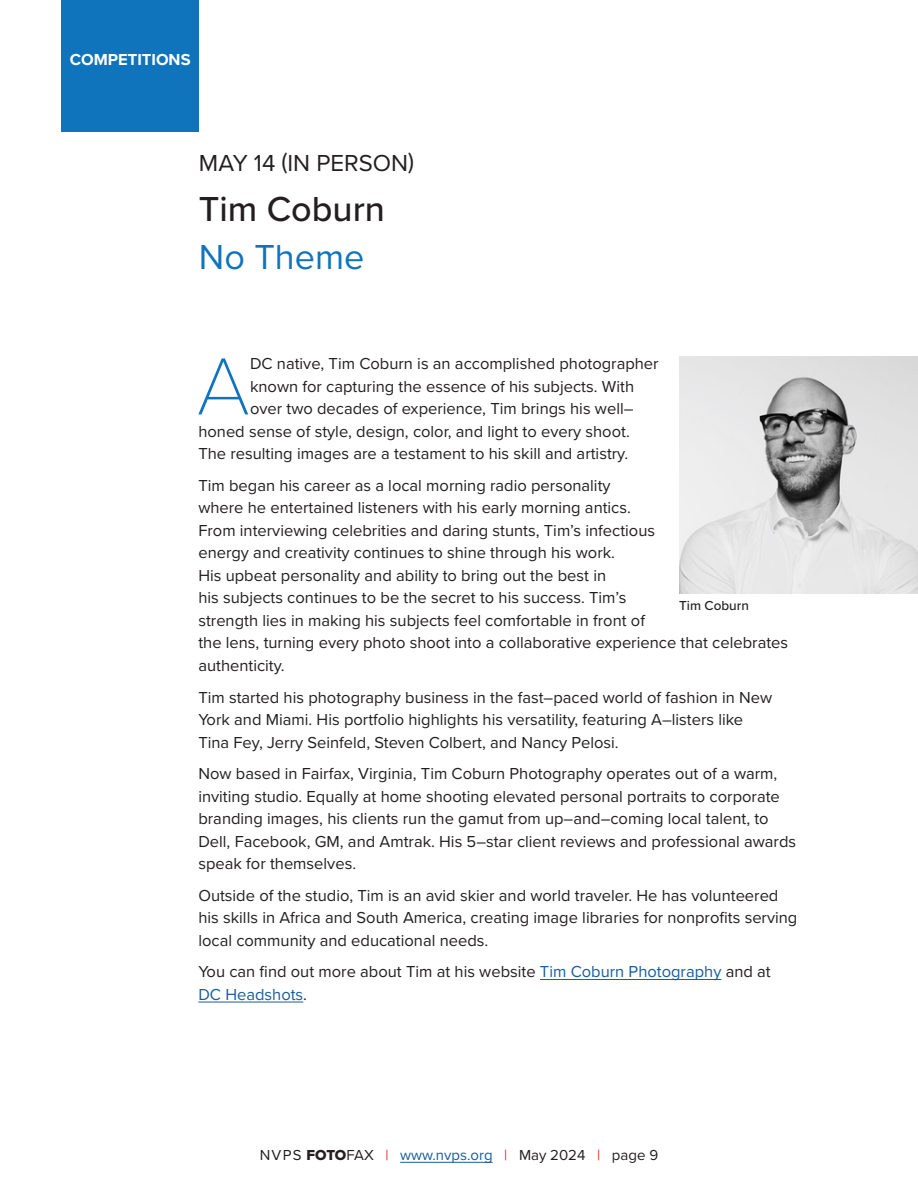
<style>
.page{position:relative;width:918px;height:1188px;background:#fff}
.page>*{position:absolute;margin:0;border:0;box-sizing:border-box;transform-origin:0 0}
.Flush_left__rag_right_text{font:100 84px "Proxima Nova T";color:#1074bc}
.Name_of_person_in_article_title{font:500 36px "Proxima Nova";color:#231f20}
.Title_of_articles{font:36px "Proxima Nova";color:#1074bc}
.Date_or_speaker_in_article_title{font:24px "Proxima Nova";color:#231f20}
.Flush_left__rag_right_text-2{font:16.5px/22.5px "Proxima Nova";color:#231f20}
.t1{font:700 16.5px "Proxima Nova";color:#fff}
.t2{font:15px "Proxima Nova";color:#231f20}
.Captions_Left{font:500 13.5px "Proxima Nova";color:#231f20}
.s1{color:#175d9e}
.s2{font-family:"Proxima Nova Extrabld"}
.s3{color:#ee1d23}
</style>
<div class="page">
<hr style="left:400px;top:1162px;width:93px;height:1px;background:#175d9e">
<div style="left:62px;top:0;width:137px;height:131px;background:#1074bc"></div>
<img style="left:679px;top:356px;width:238px;height:238px">
<hr style="left:540px;top:979px;width:181px;height:1px;background:#175d9e">
<hr style="left:198px;top:1002px;width:105px;height:1px;background:#175d9e">
<p class="t1" style="left:70px;top:47px;width:122px">COMPETITIONS</p>
<p class="Date_or_speaker_in_article_title" style="left:199px;top:145px;width:217px">MAY 14 (IN PERSON)</p>
<p class="Name_of_person_in_article_title" style="left:199px;top:182px;width:188px">Tim Coburn</p>
<p class="Title_of_articles" style="left:199px;top:230px;width:167px">No Theme</p>
<p class="Flush_left__rag_right_text" style="left:197px;top:324px;width:55px">A</p>
<p class="Flush_left__rag_right_text-2" style="left:250px;top:352px;width:410px">DC native, Tim Coburn is an accomplished photographer</p>
<p class="Flush_left__rag_right_text-2" style="left:250px;top:374px;width:386px">known for capturing the essence of his subjects. With</p>
<p class="Flush_left__rag_right_text-2" style="left:250px;top:397px;width:385px">over two decades of experience, Tim brings his well–</p>
<p class="Flush_left__rag_right_text-2" style="left:198px;top:419px;width:433px">honed sense of style, design, color, and light to every shoot.</p>
<p class="Flush_left__rag_right_text-2" style="left:198px;top:442px;width:431px">The resulting images are a testament to his skill and artistry.</p>
<p class="Flush_left__rag_right_text-2" style="left:198px;top:473px;width:591px">Tim began his career as a local morning radio personality<br>where he entertained listeners with his early morning antics.<br>From interviewing celebrities and daring stunts, Tim’s infectious<br>energy and creativity continues to shine through his work.<br>His upbeat personality and ability to bring out the best in<br>his subjects continues to be the secret to his success. Tim’s<br>strength lies in making his subjects feel comfortable in front of<br>the lens, turning every photo shoot into a collaborative experience that celebrates authenticity.</p>
<p class="Flush_left__rag_right_text-2" style="left:198px;top:685px;width:576px">Tim started his photography business in the fast–paced world of fashion in New<br>York and Miami. His portfolio highlights his versatility, featuring A–listers like<br>Tina Fey, Jerry Seinfeld, Steven Colbert, and Nancy Pelosi.</p>
<p class="Flush_left__rag_right_text-2" style="left:198px;top:762px;width:599px">Now based in Fairfax, Virginia, Tim Coburn Photography operates out of a warm, inviting studio. Equally at home shooting elevated personal portraits to corporate branding images, his clients run the gamut from up–and–coming local talent, to Dell, Facebook, GM, and Amtrak. His 5–star client reviews and professional awards speak for themselves.</p>
<p class="Flush_left__rag_right_text-2" style="left:198px;top:883px;width:601px">Outside of the studio, Tim is an avid skier and world traveler. He has volunteered his skills in Africa and South America, creating image libraries for nonprofits serving local community and educational needs.</p>
<p class="Flush_left__rag_right_text-2" style="left:198px;top:960px;width:574px">You can find out more about Tim at his website <span class="s1">Tim Coburn Photography</span> and at<br><span class="s1">DC Headshots</span>.</p>
<p class="Captions_Left" style="left:679px;top:596px;width:71px">Tim Coburn</p>
<p class="t2" style="left:260px;top:1144px;width:400px">NVPS <span class="s2">FOTO</span>FAX <span class="s3">|</span> <span class="s1">www.nvps.org</span> <span class="s3">|</span> May 2024 <span class="s3">|</span> page 9</p>
</div>
